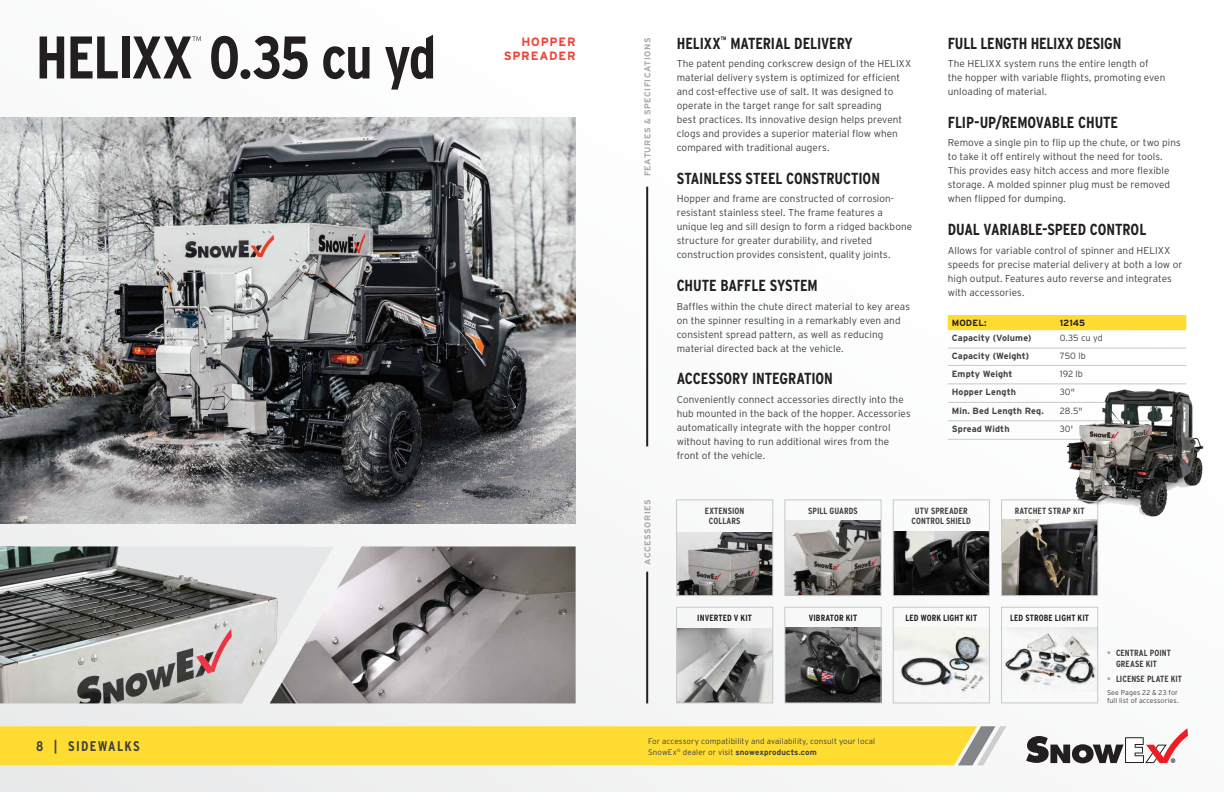
<style>
.page{position:relative;width:1224px;height:792px;background:#fff}
.page>*{position:absolute;margin:0;border:0;box-sizing:border-box;transform-origin:0 0}
.t1{font:700 60px "Interstate Condensed";letter-spacing:-.03em;color:#231f20}
.t2{font:700 16px "Interstate Condensed";letter-spacing:-.005em;color:#231f20}
.t3{font:700 14px "Interstate Condensed";letter-spacing:.095em;color:#414042}
.t4{font:700 12px/14.4px "Interstate";letter-spacing:.065em;color:#ef4135;text-align:right}
.t5{font:300 10px/14px "Interstate";letter-spacing:.005em;color:#414042}
.t6{font:700 9px/10.8px "Interstate Condensed";letter-spacing:.01em;color:#414042;text-align:center}
.t7{font:700 9px "Interstate";letter-spacing:.01em;color:#414042}
.t8{font:700 9px "Interstate Condensed";letter-spacing:.01em;color:#231f20}
.t9{font:300 9px "Interstate";letter-spacing:.005em;color:#414042}
.t10{font:700 9px "Interstate";letter-spacing:.005em;color:#231f20}
.t11{font:700 8.5px "Interstate";letter-spacing:.055em;color:#9d9fa2}
.t12{font:300 8px/11px "Interstate";letter-spacing:.015em;color:#414042}
.t13{font:300 7px/8.4px "Interstate";letter-spacing:.015em;color:#414042}
.s1{font-weight:700}
.s2{color:#a6a8ab}
</style>
<div class="page">
<img style="left:786px;top:521px;width:94px;height:73px">
<img style="left:786px;top:628px;width:94px;height:73px">
<img style="left:678px;top:532px;width:93px;height:62px">
<img style="left:678px;top:628px;width:93px;height:73px">
<img style="left:1003px;top:520px;width:93px;height:74px">
<img style="left:1003px;top:628px;width:93px;height:63px">
<img style="left:895px;top:531px;width:93px;height:63px">
<img style="left:895px;top:628px;width:93px;height:67px">
<img style="left:334px;top:546px;width:242px;height:157px">
<svg style="left:286px;top:546px;width:48px;height:157px"></svg>
<img style="left:0;top:546px;width:286px;height:157px">
<svg style="left:192px;top:36px;width:9px;height:5px"></svg>
<img style="left:0;top:117px;width:576px;height:406px">
<hr style="left:646px;top:187px;width:2px;height:259px;background:#231f20">
<hr style="left:646px;top:572px;width:2px;height:131px;background:#231f20">
<div style="left:784px;top:499px;width:98px;height:97px;border:1px solid #c7c8ca"></div>
<div style="left:784px;top:607px;width:98px;height:96px;border:1px solid #c7c8ca"></div>
<div style="left:676px;top:499px;width:97px;height:97px;border:1px solid #c7c8ca"></div>
<div style="left:676px;top:607px;width:97px;height:96px;border:1px solid #c7c8ca"></div>
<div style="left:948px;top:315px;width:238px;height:15px;background:#ffdc32"></div>
<hr style="left:948px;top:348px;width:108px;height:1px;background:#c7c8ca">
<hr style="left:1056px;top:348px;width:130px;height:1px;background:#c7c8ca">
<hr style="left:948px;top:365px;width:108px;height:1px;background:#c7c8ca">
<hr style="left:1056px;top:365px;width:130px;height:1px;background:#c7c8ca">
<hr style="left:948px;top:402px;width:108px;height:1px;background:#c7c8ca">
<hr style="left:948px;top:384px;width:108px;height:1px;background:#c7c8ca">
<hr style="left:948px;top:421px;width:108px;height:1px;background:#c7c8ca">
<hr style="left:948px;top:439px;width:108px;height:1px;background:#c7c8ca">
<div style="left:1001px;top:499px;width:97px;height:97px;border:1px solid #c7c8ca"></div>
<div style="left:1001px;top:607px;width:97px;height:96px;border:1px solid #c7c8ca"></div>
<div style="left:893px;top:499px;width:97px;height:97px;border:1px solid #c7c8ca"></div>
<div style="left:893px;top:607px;width:97px;height:96px;border:1px solid #c7c8ca"></div>
<img style="left:1053px;top:383px;width:151px;height:141px">
<div style="left:0;top:726px;width:1006px;height:39px;background:#ffdc32"></div>
<svg style="left:1026px;top:728px;width:162px;height:35px"></svg>
<h1 class="t1" style="left:36px;top:24px;width:402px">HELIXX 0.35 cu yd</h1>
<h2 class="t2" style="left:677px;top:34px;width:178px">HELIXX<sup>™</sup> MATERIAL DELIVERY</h2>
<p class="t4" style="left:504px;top:34px;width:73px">HOPPER<br>SPREADER</p>
<p class="t11" style="left:643px;top:176px;width:140px;rotate:-90deg">FEATURES &amp; SPECIFICATIONS</p>
<p class="t5" style="left:677px;top:57px;width:236px">The patent pending corkscrew design of the HELIXX material delivery system is optimized for efficient and cost-effective use of salt. It was designed to operate in the target range for salt spreading<br>best practices. Its innovative design helps prevent clogs and provides a superior material flow when compared with traditional augers.</p>
<h2 class="t2" style="left:677px;top:169px;width:205px">STAINLESS STEEL CONSTRUCTION</h2>
<p class="t5" style="left:677px;top:192px;width:237px">Hopper and frame are constructed of corrosion&shy;resistant stainless steel. The frame features a unique leg and sill design to form a ridged backbone structure for greater durability, and riveted construction provides consistent, quality joints.</p>
<h2 class="t2" style="left:677px;top:277px;width:143px">CHUTE BAFFLE SYSTEM</h2>
<p class="t5" style="left:677px;top:299px;width:235px">Baffles within the chute direct material to key areas on the spinner resulting in a remarkably even and consistent spread pattern, as well as reducing material directed back at the vehicle.</p>
<h2 class="t2" style="left:677px;top:370px;width:158px">ACCESSORY INTEGRATION</h2>
<p class="t5" style="left:677px;top:392px;width:235px">Conveniently connect accessories directly into the hub mounted in the back of the hopper. Accessories automatically integrate with the hopper control without having to run additional wires from the front of the vehicle.</p>
<h2 class="t2" style="left:948px;top:34px;width:175px">FULL LENGTH HELIXX DESIGN</h2>
<p class="t5" style="left:948px;top:57px;width:219px">The HELIXX system runs the entire length of the hopper with variable flights, promoting even unloading of material.</p>
<h2 class="t2" style="left:948px;top:113px;width:172px">FLIP-UP/REMOVABLE CHUTE</h2>
<p class="t5" style="left:948px;top:136px;width:235px">Remove a single pin to flip up the chute, or two pins to take it off entirely without the need for tools.<br>This provides easy hitch access and more flexible storage. A molded spinner plug must be removed when flipped for dumping.</p>
<h2 class="t2" style="left:948px;top:221px;width:200px">DUAL VARIABLE-SPEED CONTROL</h2>
<p class="t5" style="left:948px;top:243px;width:236px">Allows for variable control of spinner and HELIXX speeds for precise material delivery at both a low or high output. Features auto reverse and integrates with accessories.</p>
<p class="t10" style="left:952px;top:318px;width:36px">MODEL:</p>
<p class="t10" style="left:1060px;top:318px;width:27px">12145</p>
<p class="t7" style="left:952px;top:333px;width:81px">Capacity (Volume)</p>
<p class="t9" style="left:1060px;top:333px;width:44px">0.35 cu yd</p>
<p class="t7" style="left:952px;top:351px;width:79px">Capacity (Weight)</p>
<p class="t9" style="left:1060px;top:351px;width:27px">750 lb</p>
<p class="t7" style="left:952px;top:368px;width:62px">Empty Weight</p>
<p class="t9" style="left:1060px;top:368px;width:25px">192 lb</p>
<p class="t7" style="left:952px;top:387px;width:66px">Hopper Length</p>
<p class="t9" style="left:1060px;top:387px;width:17px">30"</p>
<p class="t7" style="left:952px;top:405px;width:94px">Min. Bed Length Req.</p>
<p class="t9" style="left:1060px;top:405px;width:24px">28.5"</p>
<p class="t7" style="left:952px;top:424px;width:59px">Spread Width</p>
<p class="t9" style="left:1060px;top:424px;width:15px">30'</p>
<p class="t11" style="left:643px;top:565px;width:67px;rotate:-90deg">ACCESSORIES</p>
<p class="t6" style="left:808px;top:505px;width:51px">SPILL GUARDS</p>
<p class="t6" style="left:705px;top:505px;width:41px">EXTENSION<br>COLLARS</p>
<p class="t6" style="left:912px;top:505px;width:61px">UTV SPREADER<br>CONTROL SHIELD</p>
<p class="t8" style="left:697px;top:613px;width:56px">INVERTED V KIT</p>
<p class="t8" style="left:809px;top:613px;width:50px">VIBRATOR KIT</p>
<p class="t8" style="left:905px;top:613px;width:73px">LED WORK LIGHT KIT</p>
<h3 class="t3" style="left:36px;top:739px;width:105px">8 | SIDEWALKS</h3>
<p class="t12" style="left:648px;top:735px;width:229px">For accessory compatibility and availability, consult your local<br>SnowEx<sup>®</sup> dealer or visit <span class="s1">snowexproducts.com</span></p>
<p class="t6" style="left:1015px;top:505px;width:71px">RATCHET STRAP KIT</p>
<p class="t8" style="left:1010px;top:613px;width:80px">LED STROBE LIGHT KIT</p>
<p class="t6" style="left:1107px;top:647px;width:66px"><span class="s2">•</span> CENTRAL POINT<br>GREASE KIT</p>
<p class="t6" style="left:1107px;top:674px;width:77px"><span class="s2">•</span> LICENSE PLATE KIT</p>
<p class="t13" style="left:1107px;top:688px;width:73px">See Pages 22 &amp; 23 for full list of accessories.</p>
</div>
